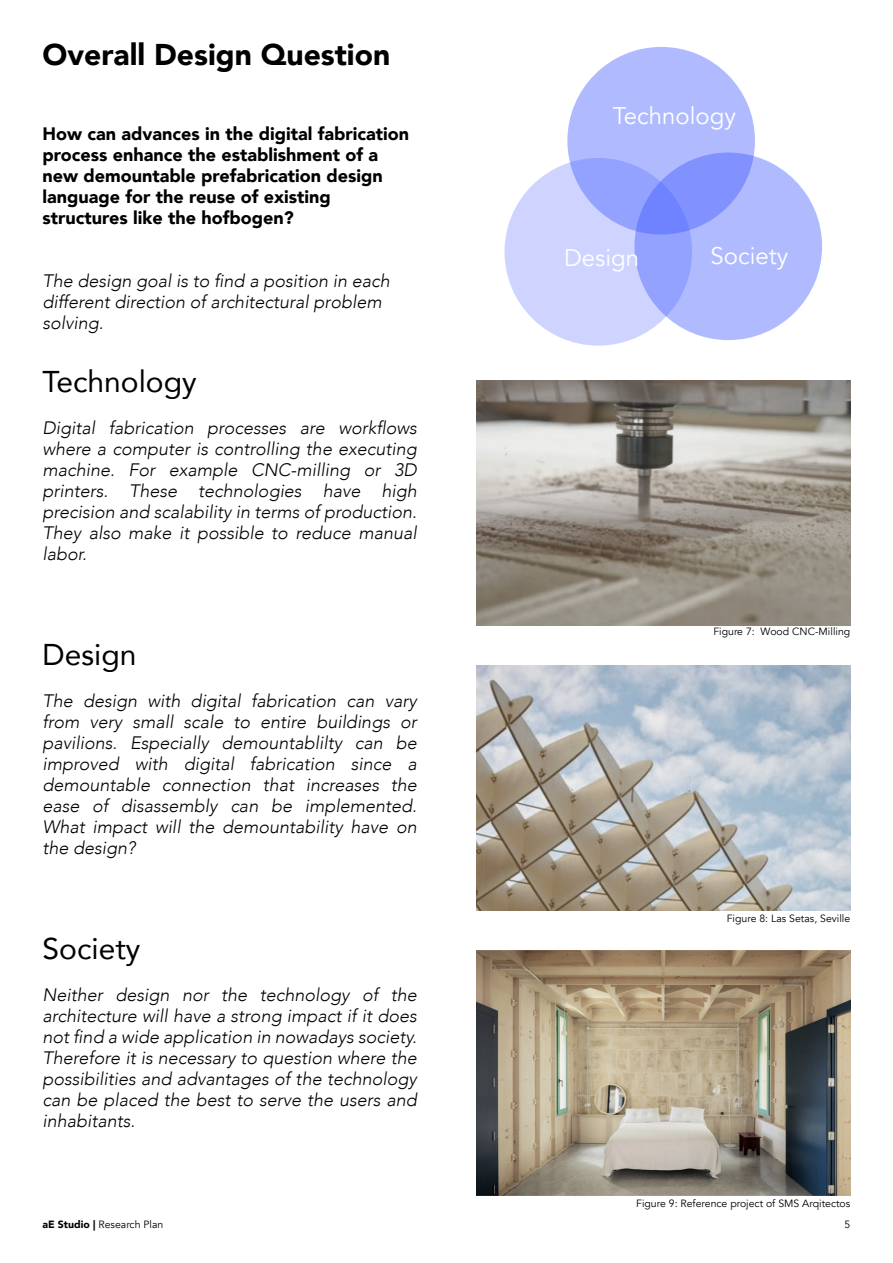
<style>
.page{position:relative;width:893px;height:1263px;background:#fff}
.page>*{position:absolute;margin:0;border:0;box-sizing:border-box;transform-origin:0 0}
.t1{font:30px "font 00000000291821 df";color:#000}
.t2{font:30px "font 00000000291821 d 4";color:#000}
.t3{font:24px "font 00000000291821 d 4";color:#fff}
.t4{font:18px/21px "font 00000000291821 d 4";color:#000;text-align:justify}
.t5{font:10.5px "font 00000000291821 d 4";color:#000}
</style>
<div class="page">
<div style="left:504px;top:158px;width:188px;height:188px;background:#ced4ff;border-radius:50%"></div>
<div style="left:567px;top:47px;width:188px;height:187px;background:#3a54ff;border-radius:50%;opacity:.4"></div>
<div style="left:634px;top:153px;width:188px;height:187px;background:#3a54ff;border-radius:50%;opacity:.4"></div>
<img style="left:476px;top:380px;width:374px;height:245px">
<img style="left:476px;top:665px;width:374px;height:245px">
<img style="left:476px;top:950px;width:374px;height:245px">
<h1 class="t2" style="left:43px;top:35px;width:349px">Overall Design Question</h1>
<p class="t4" style="left:43px;top:124px;width:368px;text-align:left">How can advances in the digital fabrication process enhance the establishment of a new demountable prefabrication design language for the reuse of existing structures like the hofbogen?</p>
<p class="t4" style="left:43px;top:271px;width:349px;text-align:left">The design goal is to find a position in each different direction of architectural problem solving.</p>
<h1 class="t1" style="left:43px;top:362px;width:156px">Technology</h1>
<p class="t4" style="left:43px;top:418px;width:376px">Digital fabrication processes are workflows where a computer is controlling the executing machine. For example CNC-milling or 3D printers. These technologies have high precision and scalability in terms of production.<br>They also make it possible to reduce manual labor.</p>
<h1 class="t1" style="left:43px;top:635px;width:95px">Design</h1>
<p class="t4" style="left:43px;top:691px;width:376px">The design with digital fabrication can vary from very small scale to entire buildings or pavilions. Especially demountablilty can be improved with digital fabrication since a demountable connection that increases the ease of disassembly can be implemented.<br>What impact will the demountability have on the design?</p>
<h1 class="t1" style="left:43px;top:929px;width:99px">Society</h1>
<p class="t4" style="left:43px;top:985px;width:376px">Neither design nor the technology of the architecture will have a strong impact if it does not find a wide application in nowadays society.<br>Therefore it is necessary to question where the possibilities and advantages of the technology can be placed the best to serve the users and inhabitants.</p>
<h2 class="t3" style="left:613px;top:100px;width:125px">Technology</h2>
<h2 class="t3" style="left:564px;top:242px;width:77px">Design</h2>
<h2 class="t3" style="left:710px;top:240px;width:79px">Society</h2>
<p class="t5" style="left:713px;top:624px;width:138px">Figure 7: Wood CNC-Milling</p>
<p class="t5" style="left:727px;top:911px;width:125px">Figure 8: Las Setas, Seville</p>
<p class="t5" style="left:636px;top:1197px;width:216px">Figure 9: Reference project of SMS Arqitectos</p>
<p class="t5" style="left:43px;top:1218px;width:122px">aE Studio | Research Plan</p>
<p class="t5" style="left:845px;top:1218px;width:7px">5</p>
</div>
